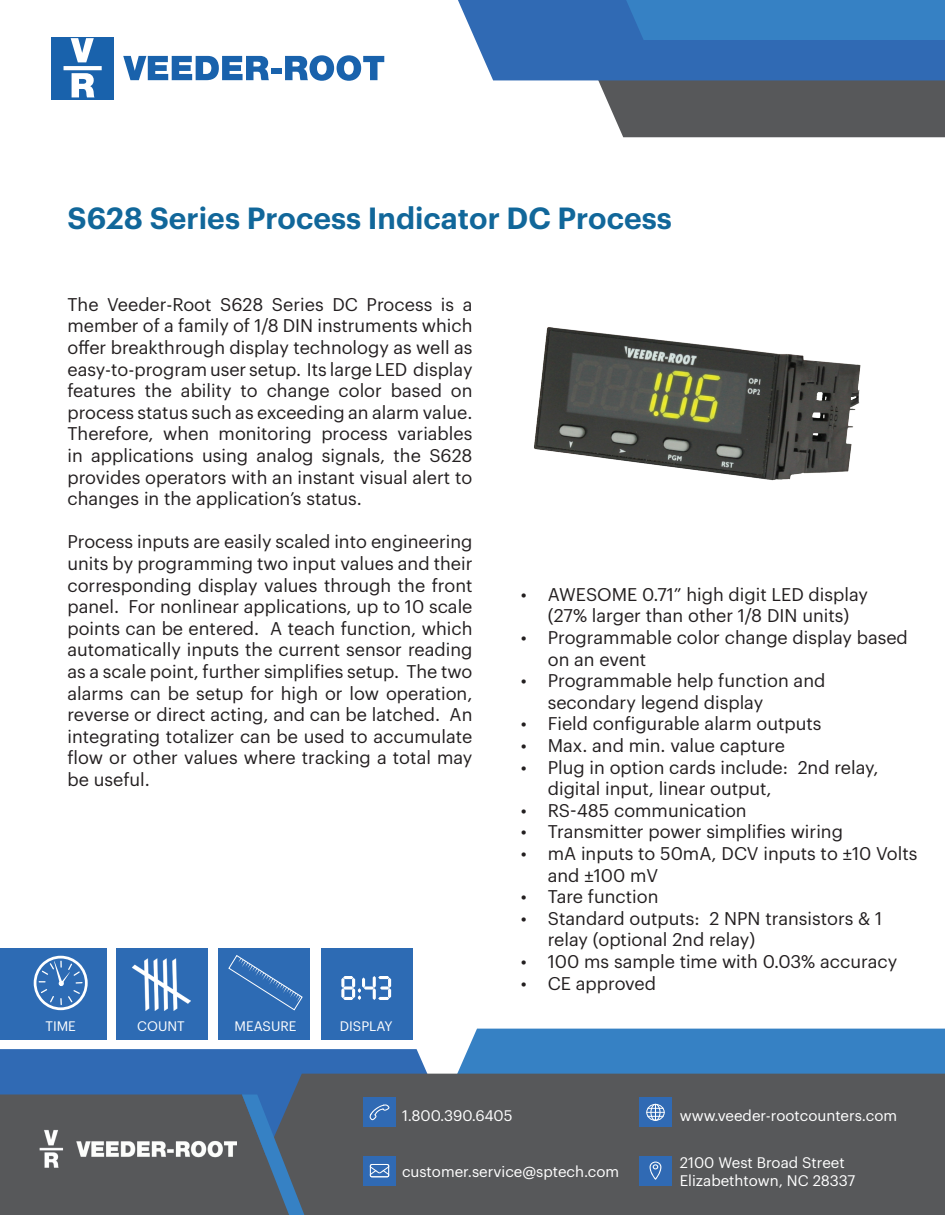
<style>
.page{position:relative;width:945px;height:1215px;background:#fff}
.page>*{position:absolute;margin:0;border:0;box-sizing:border-box;transform-origin:0 0}
.t1{font:600 30px "Graphik";color:#11679a}
.t2{font:18px/21.6px "Graphik";color:#231f20}
.t3{font:15px/18px "Graphik";color:#fff}
.t4{font:13.5px "Graphik";color:#fff}
</style>
<div class="page">
<div style="left:0;top:1049px;width:395px;height:46px;background:#306ab4"></div>
<svg style="left:395px;top:1029px;width:550px;height:45px;background:#498cc8"></svg>
<div style="left:240px;top:1074px;width:705px;height:141px;background:#57585a"></div>
<svg style="left:0;top:1095px;width:305px;height:120px;background:#535b63"></svg>
<svg style="left:559px;top:80px;width:386px;height:57px;background:#6d6e70"></svg>
<svg style="left:458px;top:0;width:487px;height:80px;background:#3976bb"></svg>
<div style="left:363px;top:1156px;width:33px;height:30px;background:#306ab4"></div>
<svg style="left:370px;top:1164px;width:19px;height:13px"></svg>
<div style="left:363px;top:1097px;width:33px;height:30px;background:#306ab4"></div>
<svg style="left:370px;top:1104px;width:19px;height:16px"></svg>
<div style="left:639px;top:1097px;width:33px;height:30px;background:#306ab4"></div>
<svg style="left:646px;top:1104px;width:19px;height:17px"></svg>
<div style="left:639px;top:1156px;width:33px;height:30px;background:#306ab4"></div>
<svg style="left:650px;top:1162px;width:11px;height:18px"></svg>
<div style="left:51px;top:37px;width:63px;height:63px;background:#1962ac"></div>
<svg style="left:71px;top:38px;width:23px;height:24px"></svg>
<svg style="left:72px;top:73px;width:22px;height:24px"></svg>
<svg style="left:64px;top:66px;width:38px;height:4px"></svg>
<svg style="left:123px;top:56px;width:146px;height:24px"></svg>
<div style="left:271px;top:68px;width:11px;height:6px;background:#1962ac"></div>
<svg style="left:285px;top:55px;width:99px;height:26px"></svg>
<img style="left:32px;top:1130px;width:204px;height:38px">
<img style="left:534px;top:327px;width:327px;height:154px">
<div style="left:321px;top:948px;width:91px;height:92px;background:#2d6bb4"></div>
<div style="left:0;top:948px;width:106px;height:92px;background:#2d6bb4"></div>
<div style="left:116px;top:948px;width:92px;height:92px;background:#2d6bb4"></div>
<div style="left:218px;top:948px;width:92px;height:92px;background:#2d6bb4"></div>
<img style="left:132px;top:959px;width:58px;height:52px">
<svg style="left:228px;top:955px;width:75px;height:56px"></svg>
<svg style="left:34px;top:956px;width:54px;height:54px"></svg>
<svg style="left:341px;top:976px;width:50px;height:24px"></svg>
<h1 class="t1" style="left:68px;top:195px;width:606px">S628 Series Process Indicator DC Process</h1>
<p class="t2" style="left:68px;top:292px;width:407px;text-align:justify">The Veeder-Root S628 Series DC Process is a member of a family of 1/8 DIN instruments which offer breakthrough display technology as well as easy-to-program user setup. Its large LED display features the ability to change color based on process status such as exceeding an alarm value.<br>Therefore, when monitoring process variables in applications using analog signals, the S628 provides operators with an instant visual alert to changes in the application’s status.</p>
<p class="t2" style="left:68px;top:530px;width:407px;text-align:justify">Process inputs are easily scaled into engineering units by programming two input values and their corresponding display values through the front panel. For nonlinear applications, up to 10 scale points can be entered. A teach function, which automatically inputs the current sensor reading as a scale point, further simplifies setup. The two alarms can be setup for high or low operation, reverse or direct acting, and can be latched. An integrating totalizer can be used to accumulate flow or other values where tracking a total may be useful.</p>
<p class="t4" style="left:45px;top:1016px;width:32px">TIME</p>
<p class="t4" style="left:137px;top:1016px;width:49px">COUNT</p>
<p class="t4" style="left:235px;top:1016px;width:64px">MEASURE</p>
<p class="t4" style="left:340px;top:1016px;width:54px">DISPLAY</p>
<p class="t2" style="left:521px;top:582px;width:349px;text-align:center">• AWESOME 0.71” high digit LED display (27% larger than other 1/8 DIN units)</p>
<p class="t2" style="left:548px;top:625px;width:362px;text-indent:-27px">• Programmable color change display based on an event</p>
<p class="t2" style="left:548px;top:668px;width:279px;text-indent:-27px">• Programmable help function and secondary legend display</p>
<p class="t2" style="left:521px;top:712px;width:302px">• Field configurable alarm outputs</p>
<p class="t2" style="left:521px;top:733px;width:266px">• Max. and min. value capture</p>
<p class="t2" style="left:548px;top:755px;width:332px;text-indent:-27px">• Plug in option cards include: 2nd relay, digital input, linear output,</p>
<p class="t2" style="left:521px;top:798px;width:227px">• RS-485 communication</p>
<p class="t2" style="left:521px;top:820px;width:324px">• Transmitter power simplifies wiring</p>
<p class="t2" style="left:548px;top:841px;width:371px;text-indent:-27px">• mA inputs to 50mA, DCV inputs to ±10 Volts and ±100 mV</p>
<p class="t2" style="left:521px;top:884px;width:139px">• Tare function</p>
<p class="t2" style="left:548px;top:906px;width:336px;text-indent:-27px">• Standard outputs: 2 NPN transistors &amp; 1 relay (optional 2nd relay)</p>
<p class="t2" style="left:521px;top:949px;width:378px">• 100 ms sample time with 0.03% accuracy</p>
<p class="t2" style="left:521px;top:971px;width:137px">• CE approved</p>
<p class="t3" style="left:402px;top:1105px;width:112px">1.800.390.6405</p>
<p class="t3" style="left:680px;top:1105px;width:219px">www.veeder-rootcounters.com</p>
<p class="t3" style="left:680px;top:1153px;width:177px">2100 West Broad Street<br>Elizabethtown, NC 28337</p>
<p class="t3" style="left:402px;top:1162px;width:219px">customer.service@sptech.com</p>
</div>
